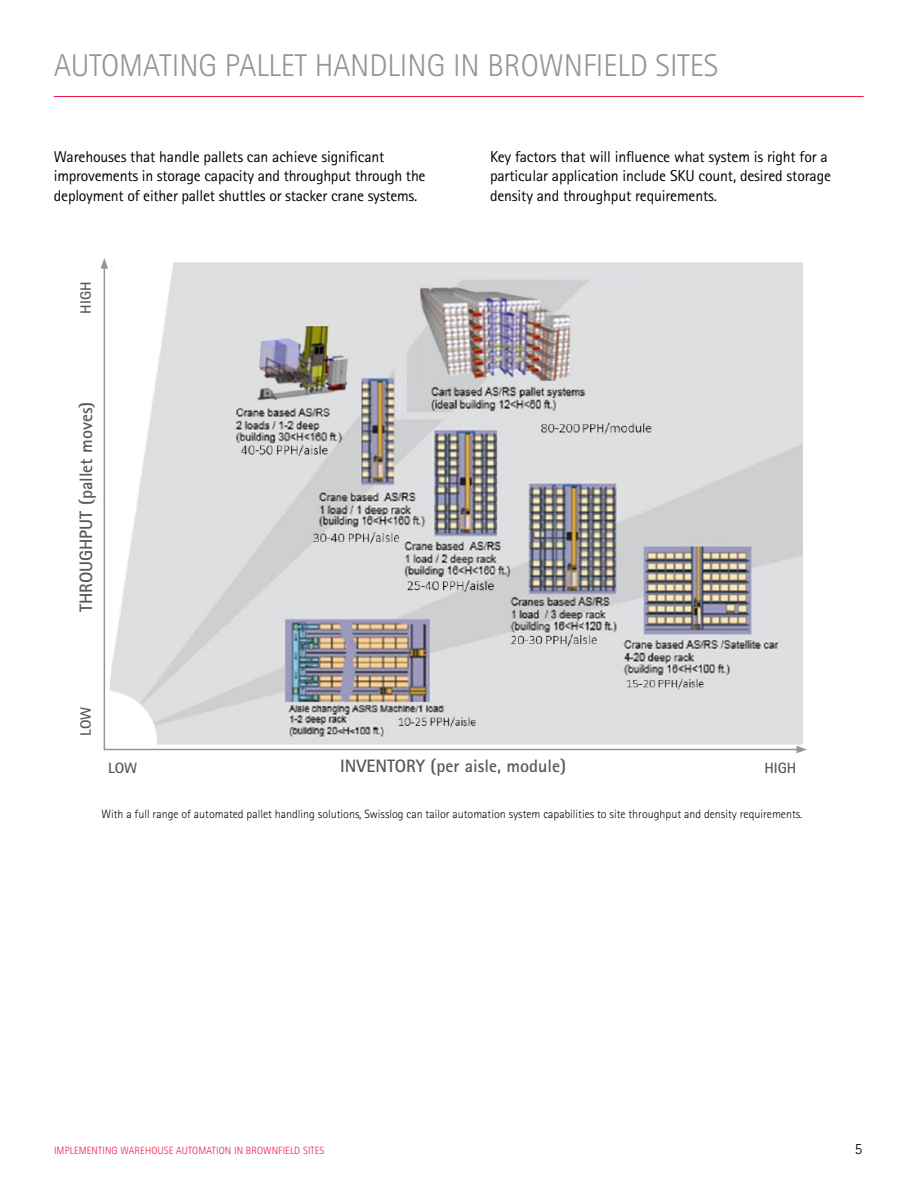
<style>
.page{position:relative;width:918px;height:1188px;background:#fff}
.page>*{position:absolute;margin:0;border:0;box-sizing:border-box;transform-origin:0 0}
.t1{font:300 31.5px "Rotis Sans Serif Pro";color:#939598}
.t2{font:700 18px "Rotis Sans Serif Pro";color:#58595b}
.t3{font:15.75px/19.6px "Rotis Sans Serif Pro";letter-spacing:-.01em;color:#000}
.t4{font:300 15.75px "Rotis Sans Serif Pro";color:#000}
.t5{font:700 15px "Rotis Sans Serif Pro";color:#58595b}
.t6{font:300 12px "Rotis Sans Serif Pro";color:#000}
.t7{font:300 10.5px "Rotis Sans Serif Pro";letter-spacing:.01em;color:#ed1846}
</style>
<div class="page">
<hr style="left:54px;top:96px;width:810px;height:1px;background:#ed1846">
<svg style="left:103px;top:265px;width:697px;height:486px;background:#cdccce"></svg>
<svg style="left:101px;top:258px;width:7px;height:11px"></svg>
<svg style="left:797px;top:746px;width:10px;height:7px"></svg>
<h1 class="t1" style="left:54px;top:47px;width:666px">AUTOMATING PALLET HANDLING IN BROWNFIELD SITES</h1>
<p class="t3" style="left:54px;top:147px;width:373px">Warehouses that handle pallets can achieve significant improvements in storage capacity and throughput through the deployment of either pallet shuttles or stacker crane systems.</p>
<p class="t5" style="left:76px;top:314px;width:33px;rotate:-90deg">HIGH</p>
<p class="t2" style="left:75px;top:612px;width:212px;rotate:-90deg">THROUGHPUT (pallet moves)</p>
<p class="t5" style="left:76px;top:736px;width:31px;rotate:-90deg">LOW</p>
<p class="t3" style="left:490px;top:147px;width:343px">Key factors that will influence what system is right for a particular application include SKU count, desired storage density and throughput requirements.</p>
<p class="t5" style="left:108px;top:758px;width:31px">LOW</p>
<p class="t2" style="left:340px;top:755px;width:227px">INVENTORY (per aisle, module)</p>
<p class="t5" style="left:764px;top:758px;width:33px">HIGH</p>
<p class="t6" style="left:102px;top:807px;width:702px">With a full range of automated pallet handling solutions, Swisslog can tailor automation system capabilities to site throughput and density requirements.</p>
<p class="t7" style="left:54px;top:1144px;width:272px">IMPLEMENTING WAREHOUSE AUTOMATION IN BROWNFIELD SITES</p>
<p class="t4" style="left:855px;top:1139px;width:9px">5</p>
</div>
